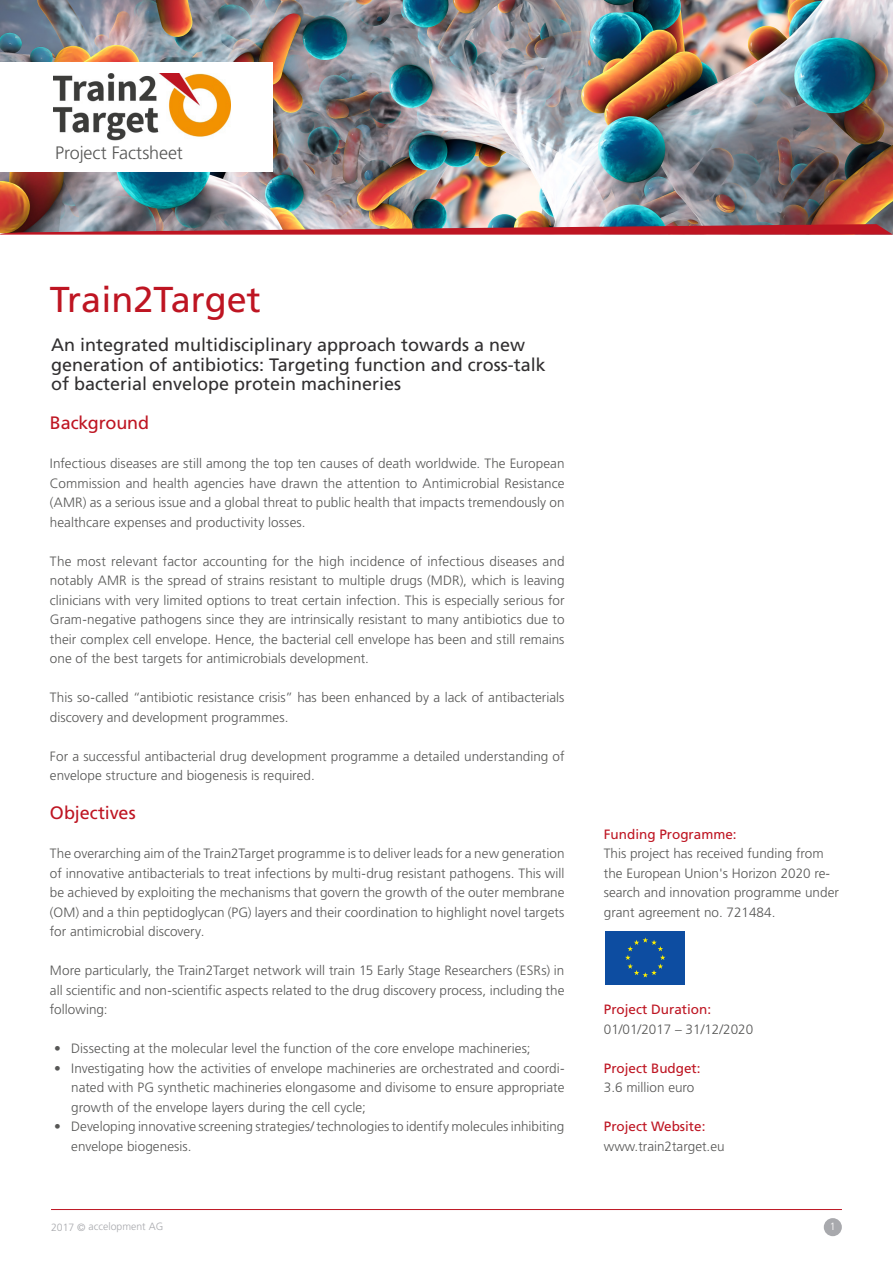
<style>
.page{position:relative;width:893px;height:1263px;background:#fff}
.page>*{position:absolute;margin:0;border:0;box-sizing:border-box;transform-origin:0 0}
.ACC__Headline_top__2{font:36px "Frutiger LT";color:#be1522}
.ACC__Subline_top__12{font:18px/19.5px "Frutiger LT";color:#312f30}
.ACC__Headline_Copyte{font:18px "Frutiger LT";letter-spacing:-.005em;color:#be1522}
.Paragraph_Style_2{font:300 18px "Frutiger LT";letter-spacing:-.005em;color:#575756}
.ACC__Copytext__9pt_D{font:300 13.5px/19.5px "Frutiger LT";color:#575756;text-align:justify}
.ACC__Sidebar__Copyte{font:300 13.5px/19.5px "Frutiger LT";color:#575756}
.ACC__Sidebar__Headli{font:13.5px "Frutiger LT";color:#be1522}
.t1{font:300 10.5px "Frutiger LT";color:#a8a9ad}
.t2{font:300 10.5px "Frutiger LT";color:#fff}
.s1{font-weight:400}
</style>
<div class="page">
<hr style="left:51px;top:1209px;width:791px;height:1px;background:#be1522">
<div style="left:824px;top:1218px;width:18px;height:18px;background:#a8a9ad;border-radius:50%"></div>
<img style="left:0;top:0;width:893px;height:224px">
<svg style="left:605px;top:984px;width:80px;height:1px"></svg>
<div style="left:605px;top:931px;width:80px;height:53px;background:#0d4da1"></div>
<svg style="left:625px;top:937px;width:40px;height:40px"></svg>
<div style="left:0;top:62px;width:272px;height:110px;background:#fff"></div>
<img style="left:54px;top:73px;width:177px;height:67px">
<img style="left:0;top:224px;width:893px;height:11px">
<p class="Paragraph_Style_2" style="left:55px;top:143px;width:129px">Project Factsheet</p>
<p class="ACC__Headline_top__2" style="left:50px;top:278px;width:212px">Train2Target</p>
<p class="ACC__Subline_top__12" style="left:51px;top:335px;width:496px">An integrated multidisciplinary approach towards a new generation of antibiotics: Targeting function and cross-talk of bacterial envelope protein machineries</p>
<p class="ACC__Headline_Copyte" style="left:50px;top:412px;width:101px">Background</p>
<p class="ACC__Copytext__9pt_D" style="left:50px;top:454px;width:516px">Infectious diseases are still among the top ten causes of death worldwide. The European Commission and health agencies have drawn the attention to Antimicrobial Resistance (AMR) as a serious issue and a global threat to public health that impacts tremendously on healthcare expenses and productivity losses.</p>
<p class="ACC__Copytext__9pt_D" style="left:50px;top:551px;width:516px">The most relevant factor accounting for the high incidence of infectious diseases and notably AMR is the spread of strains resistant to multiple drugs (MDR), which is leaving clinicians with very limited options to treat certain infection. This is especially serious for Gram-negative pathogens since they are intrinsically resistant to many antibiotics due to their complex cell envelope. Hence, the bacterial cell envelope has been and still remains one of the best targets for antimicrobials development.</p>
<p class="ACC__Copytext__9pt_D" style="left:50px;top:688px;width:516px">This so-called “antibiotic resistance crisis” has been enhanced by a lack of antibacterials discovery and development programmes.</p>
<p class="ACC__Copytext__9pt_D" style="left:50px;top:746px;width:516px">For a successful antibacterial drug development programme a detailed understanding of envelope structure and biogenesis is required.</p>
<p class="ACC__Headline_Copyte" style="left:50px;top:802px;width:87px">Objectives</p>
<p class="ACC__Copytext__9pt_D" style="left:50px;top:844px;width:516px">The overarching aim of the Train2Target programme is to deliver leads for a new generation of innovative antibacterials to treat infections by multi-drug resistant pathogens. This will be achieved by exploiting the mechanisms that govern the growth of the outer membrane (OM) and a thin peptidoglycan (PG) layers and their coordination to highlight novel targets for antimicrobial discovery.</p>
<p class="ACC__Copytext__9pt_D" style="left:50px;top:961px;width:516px">More particularly, the Train2Target network will train 15 Early Stage Researchers (ESRs) in all scientific and non-scientific aspects related to the drug discovery process, including the following:</p>
<p class="ACC__Copytext__9pt_D" style="left:54px;top:1039px;width:478px"><span class="s1">•</span> Dissecting at the molecular level the function of the core envelope machineries;</p>
<p class="ACC__Copytext__9pt_D" style="left:71px;top:1058px;width:495px;text-indent:-17px"><span class="s1">•</span> Investigating how the activities of envelope machineries are orchestrated and coordi&shy;nated with PG synthetic machineries elongasome and divisome to ensure appropriate growth of the envelope layers during the cell cycle;</p>
<p class="ACC__Copytext__9pt_D" style="left:71px;top:1117px;width:495px;text-indent:-17px"><span class="s1">•</span> Developing innovative screening strategies/ technologies to identify molecules inhibiting envelope biogenesis.</p>
<p class="ACC__Sidebar__Headli" style="left:604px;top:826px;width:134px">Funding Programme:</p>
<p class="ACC__Sidebar__Copyte" style="left:604px;top:844px;width:237px">This project has received funding from the European Union's Horizon 2020 re&shy;search and innovation programme under grant agreement no. 721484.</p>
<p class="ACC__Sidebar__Headli" style="left:604px;top:1001px;width:109px">Project Duration:</p>
<p class="ACC__Sidebar__Copyte" style="left:604px;top:1019px;width:151px">01/01/2017 – 31/12/2020</p>
<p class="ACC__Sidebar__Headli" style="left:604px;top:1060px;width:98px">Project Budget:</p>
<p class="ACC__Sidebar__Copyte" style="left:604px;top:1078px;width:92px">3.6 million euro</p>
<p class="ACC__Sidebar__Headli" style="left:604px;top:1118px;width:103px">Project Website:</p>
<p class="ACC__Sidebar__Copyte" style="left:604px;top:1136px;width:122px">www.train2target.eu</p>
<p class="t1" style="left:51px;top:1220px;width:114px">2017 © accelopment AG</p>
<p class="t2" style="left:830px;top:1220px;width:7px">1</p>
</div>
